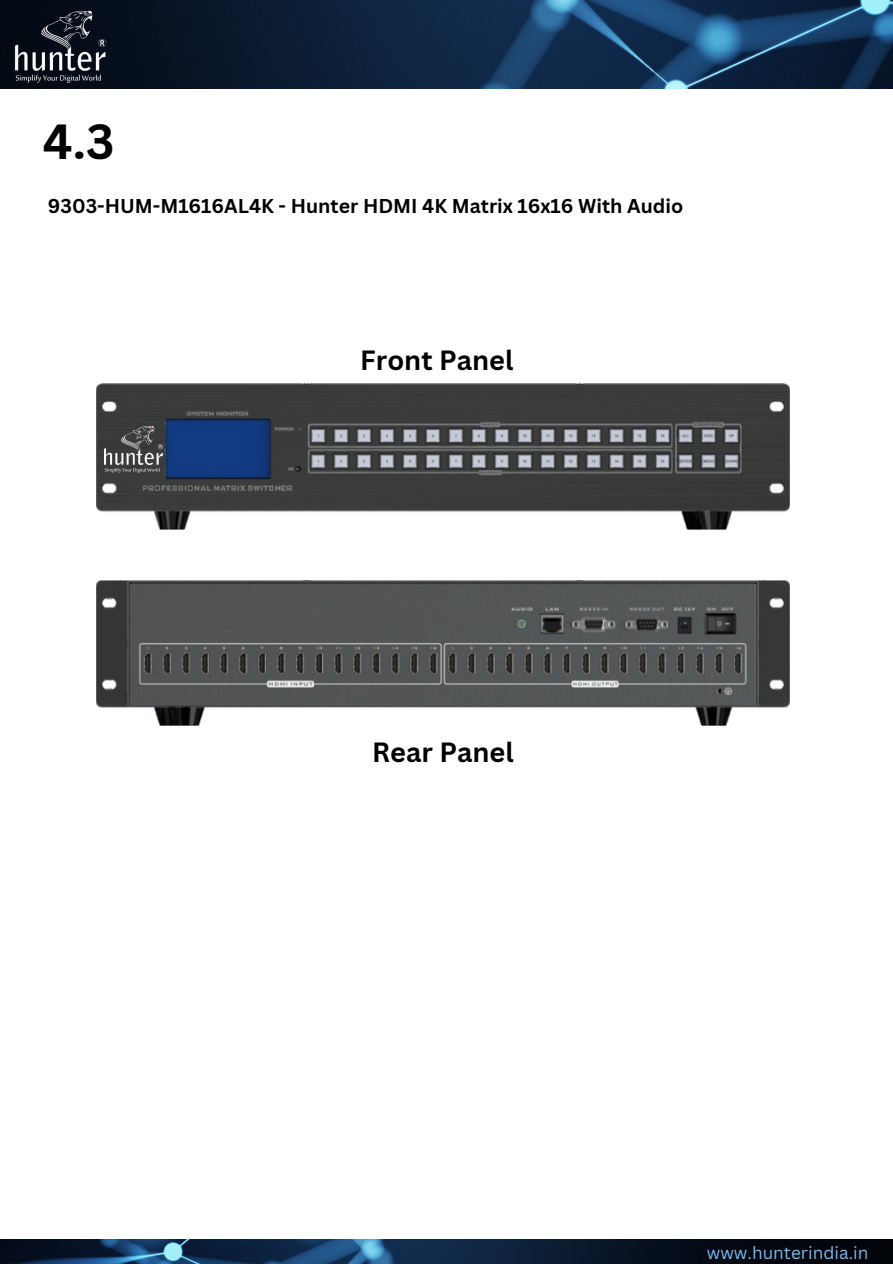
<style>
.page{position:relative;width:893px;height:1264px;background:#fff}
.page>*{position:absolute;margin:0;border:0;box-sizing:border-box;transform-origin:0 0}
.t1{font:700 48px "Canva Sans";color:#000}
.t2{font:700 27px "Canva Sans";color:#000}
.t3{font:700 19.5px "Canva Sans";color:#000}
.t4{font:17.25px "Canva Sans";color:#7bb9ec}
</style>
<div class="page">
<img style="left:0;top:0;width:892px;height:88px">
<img style="left:12px;top:11px;width:96px;height:72px">
<img style="left:0;top:1239px;width:892px;height:24px">
<img style="left:96px;top:580px;width:693px;height:145px">
<img style="left:96px;top:383px;width:693px;height:146px">
<div style="left:125px;top:393px;width:131px;height:15px;background:#3a3c3b"></div>
<img style="left:104px;top:426px;width:59px;height:46px">
<p class="t1" style="left:43px;top:107px;width:73px">4.3</p>
<p class="t3" style="left:48px;top:192px;width:636px">9303-HUM-M1616AL4K - Hunter HDMI 4K Matrix 16x16 With Audio</p>
<p class="t2" style="left:360px;top:341px;width:155px">Front Panel</p>
<p class="t2" style="left:372px;top:732px;width:143px">Rear Panel</p>
<p class="t4" style="left:706px;top:1240px;width:163px">www.hunterindia.in</p>
</div>
